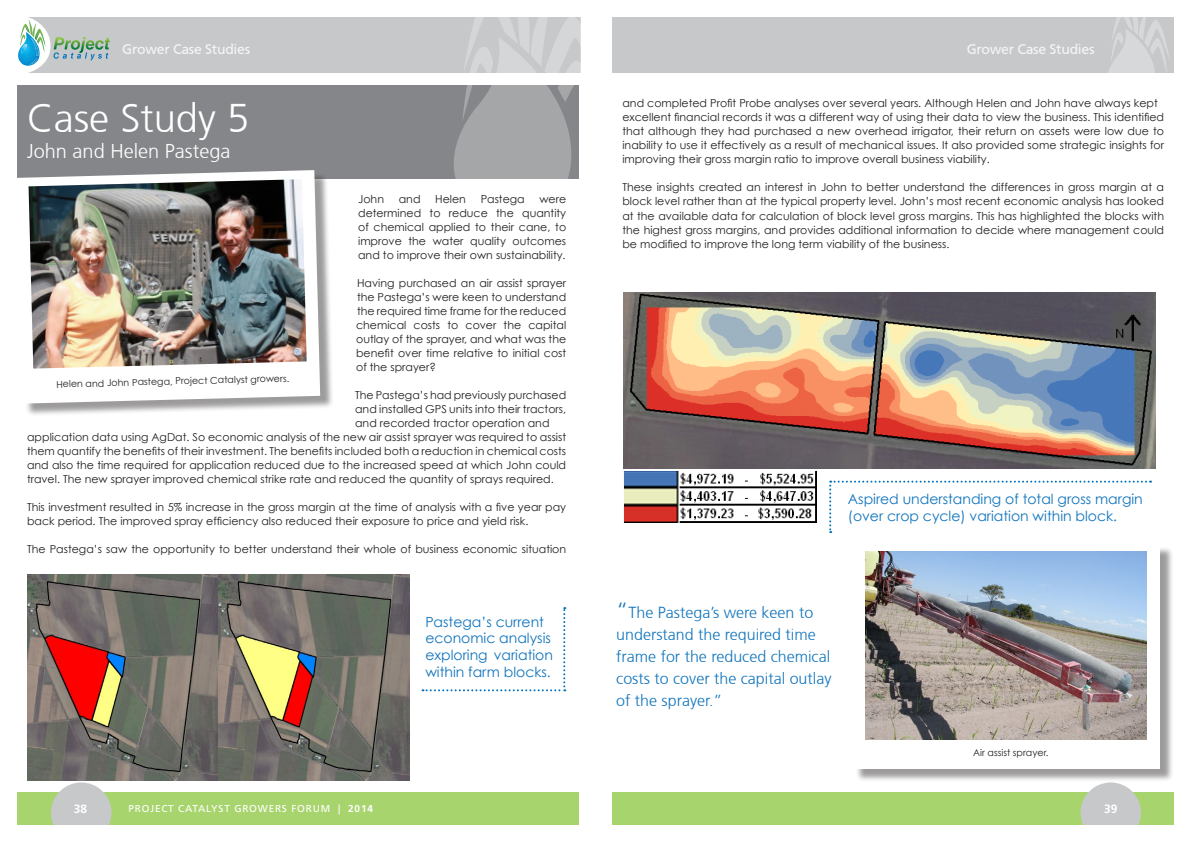
<style>
.page{position:relative;width:1191px;height:842px;background:#fff}
.page>*{position:absolute;margin:0;border:0;box-sizing:border-box;transform-origin:0 0}
.t1{font:300 40px "Frutiger CE";color:#fff}
.t2{font:300 20px "Frutiger CE";color:#fff}
.t3{font:300 16px/22px "Frutiger CE";color:#1074bc}
.t4{font:14px/16.8px "Century Gothic";color:#1074bc}
.t5{font:14px "Frutiger CE";letter-spacing:-.02em;color:#fff}
.t6{font:700 12px "Frutiger LT Std";color:#fff}
.t7{font:11px/14px "Century Gothic";color:#231f20;text-align:justify}
.t8{font:10px "Frutiger LT Std";letter-spacing:.08em;color:#fff}
.t9{font:9.5px "Century Gothic";color:#231f20}
.s1{font-size:22px}
.s2{font-weight:700}
</style>
<div class="page">
<div style="left:612px;top:17px;width:562px;height:56px;background:#c7c8ca"></div>
<div style="left:612px;top:793px;width:562px;height:32px;background:#a8d46e"></div>
<svg style="left:1080px;top:782px;width:61px;height:43px"></svg>
<svg style="left:1108px;top:17px;width:61px;height:56px"></svg>
<div style="left:17px;top:793px;width:561px;height:32px;background:#a8d46e"></div>
<svg style="left:51px;top:782px;width:60px;height:43px"></svg>
<div style="left:855px;top:547px;width:318px;height:235px;background:#231f20;opacity:.45"></div>
<div style="left:852px;top:544px;width:308px;height:224px;background:#fff"></div>
<svg style="left:17px;top:17px;width:564px;height:162px;background:#a8abad"></svg>
<img style="left:28px;top:575px;width:381px;height:205px">
<svg style="left:422px;top:607px;width:143px;height:84px"></svg>
<div style="left:20px;top:173px;width:313px;height:244px;background:#231f20;opacity:.45"></div>
<svg style="left:17px;top:170px;width:303px;height:234px"></svg>
<img style="left:29px;top:179px;width:278px;height:190px">
<img style="left:624px;top:292px;width:531px;height:176px">
<img style="left:624px;top:471px;width:192px;height:52px">
<svg style="left:829px;top:481px;width:322px;height:52px"></svg>
<img style="left:865px;top:552px;width:281px;height:188px">
<p class="t5" style="left:122px;top:41px;width:129px">Grower Case Studies</p>
<p class="t5" style="left:966px;top:41px;width:129px">Grower Case Studies</p>
<h1 class="t1" style="left:27px;top:95px;width:224px">Case Study 5</h1>
<h2 class="t2" style="left:27px;top:139px;width:205px">John and Helen Pastega</h2>
<p class="t7" style="left:358px;top:192px;width:27px">John</p>
<p class="t7" style="left:399px;top:192px;width:23px">and</p>
<p class="t7" style="left:435px;top:192px;width:32px">Helen</p>
<p class="t7" style="left:481px;top:192px;width:46px">Pastega</p>
<p class="t7" style="left:358px;top:192px;width:210px;text-indent:181px">were determined to reduce the quantity of chemical applied to their cane, to improve the water quality outcomes and to improve their own sustainability.</p>
<p class="t7" style="left:356px;top:276px;width:212px">Having purchased an air assist sprayer the Pastega’s were keen to understand the required time frame for the reduced chemical costs to cover the capital outlay of the sprayer, and what was the benefit over time relative to initial cost of the sprayer?</p>
<p class="t7" style="left:355px;top:388px;width:212px">The Pastega’s had previously purchased</p>
<p class="t7" style="left:355px;top:402px;width:213px">and installed GPS units into their tractors,</p>
<p class="t7" style="left:355px;top:416px;width:196px">and recorded tractor operation and</p>
<p class="t7" style="left:27px;top:430px;width:540px">application data using AgDat. So economic analysis of the new air assist sprayer was required to assist</p>
<p class="t7" style="left:27px;top:444px;width:540px">them quantify the benefits of their investment. The benefits included both a reduction in chemical costs</p>
<p class="t7" style="left:27px;top:458px;width:540px">and also the time required for application reduced due to the increased speed at which John could</p>
<p class="t7" style="left:27px;top:472px;width:528px">travel. The new sprayer improved chemical strike rate and reduced the quantity of sprays required.</p>
<p class="t7" style="left:27px;top:500px;width:540px">This investment resulted in 5% increase in the gross margin at the time of analysis with a five year pay back period. The improved spray efficiency also reduced their exposure to price and yield risk.</p>
<p class="t7" style="left:27px;top:542px;width:541px">The Pastega’s saw the opportunity to better understand their whole of business economic situation</p>
<p class="t9" style="left:56px;top:379px;width:234px;rotate:-2deg">Helen and John Pastega, Project Catalyst growers.</p>
<p class="t4" style="left:425px;top:613px;width:129px">Pastega’s current economic analysis exploring variation within farm blocks.</p>
<p class="t7" style="left:622px;top:96px;width:543px;text-align:left">and completed Profit Probe analyses over several years. Although Helen and John have always kept excellent financial records it was a different way of using their data to view the business. This identified that although they had purchased a new overhead irrigator, their return on assets were low due to inability to use it effectively as a result of mechanical issues. It also provided some strategic insights for improving their gross margin ratio to improve overall business viability.</p>
<p class="t7" style="left:622px;top:180px;width:543px">These insights created an interest in John to better understand the differences in gross margin at a block level rather than at the typical property level. John’s most recent economic analysis has looked at the available data for calculation of block level gross margins. This has highlighted the blocks with the highest gross margins, and provides additional information to decide where management could be modified to improve the long term viability of the business.</p>
<p class="t4" style="left:848px;top:490px;width:296px">Aspired understanding of total gross margin (over crop cycle) variation within block.</p>
<h3 class="t3" style="left:616px;top:602px;width:217px"><span class="s1">“</span>The Pastega’s were keen to understand the required time frame for the reduced chemical costs to cover the capital outlay of the sprayer.”</h3>
<p class="t9" style="left:973px;top:747px;width:77px">Air assist sprayer.</p>
<p class="t6" style="left:74px;top:802px;width:15px">38</p>
<p class="t8" style="left:128px;top:802px;width:246px">PROJECT CATALYST GROWERS FORUM | <span class="s2">2014</span></p>
<p class="t6" style="left:1104px;top:802px;width:15px">39</p>
</div>
